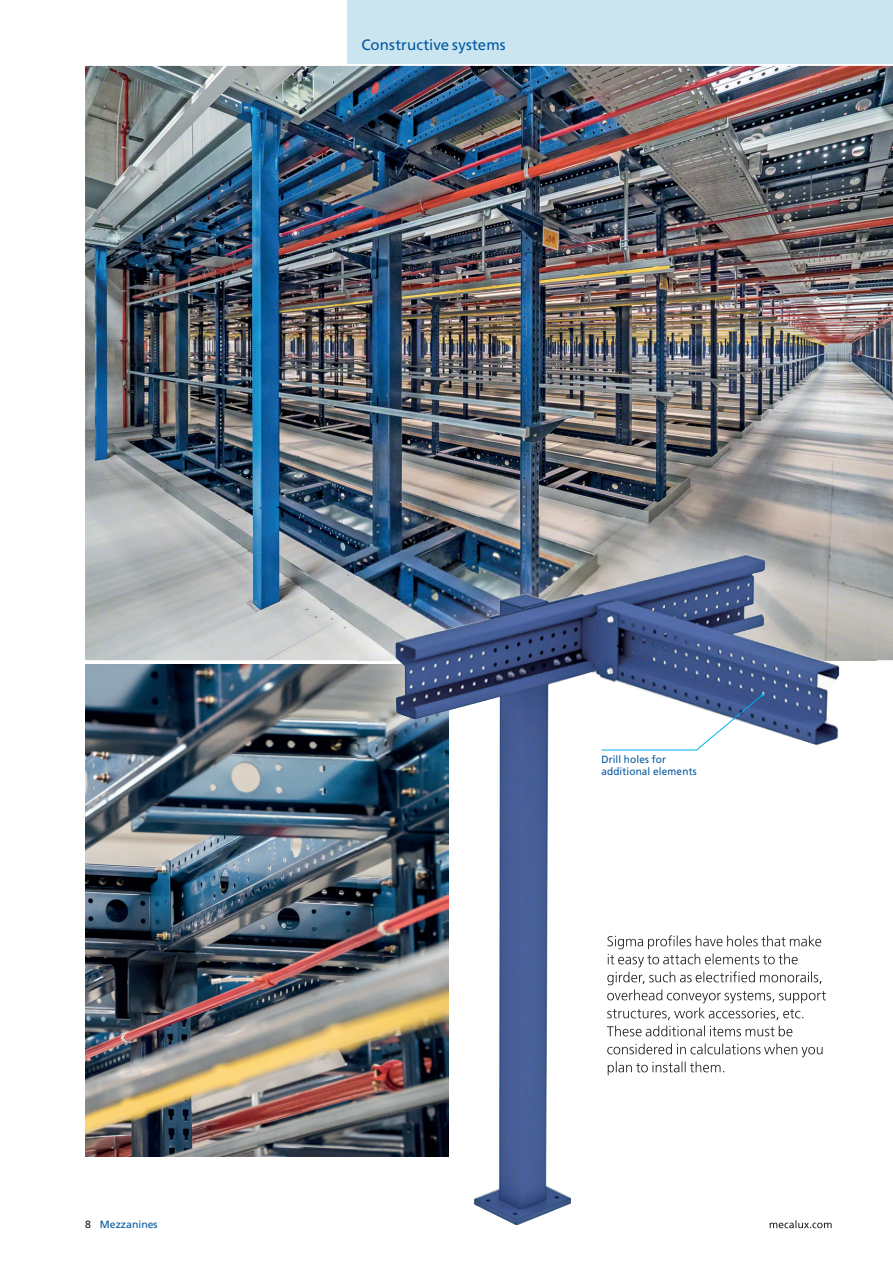
<style>
.page{position:relative;width:893px;height:1263px;background:#fff}
.page>*{position:absolute;margin:0;border:0;box-sizing:border-box;transform-origin:0 0}
.t1{font:15px "Frutiger LT Std";letter-spacing:.01em;color:#01579f}
.t2{font:10.5px/12px "Frutiger LT Std";letter-spacing:.015em;color:#01579f;scale:.95 1}
.t3{font:10.5px "Frutiger LT Std";letter-spacing:.015em;color:#01579f}
.s1{color:#231f20}
</style>
<div class="page">
<div style="left:347px;top:0;width:546px;height:64px;background:#cae4f0"></div>
<img style="left:85px;top:665px;width:311px;height:492px">
<img style="left:85px;top:66px;width:808px;height:594px">
<img style="left:357px;top:517px;width:519px;height:193px">
<img style="left:770px;top:1225px;width:62px;height:3px">
<img style="left:396px;top:555px;width:443px;height:670px">
<svg style="left:601px;top:693px;width:163px;height:58px"></svg>
<h1 class="t1" style="left:361px;top:35px;width:146px">Constructive systems</h1>
<p class="t3" style="left:85px;top:1218px;width:74px"><span class="s1">8</span> Mezzanines</p>
<p class="t2" style="left:601px;top:754px;width:102px">Drill holes for additional elements</p>
</div>
